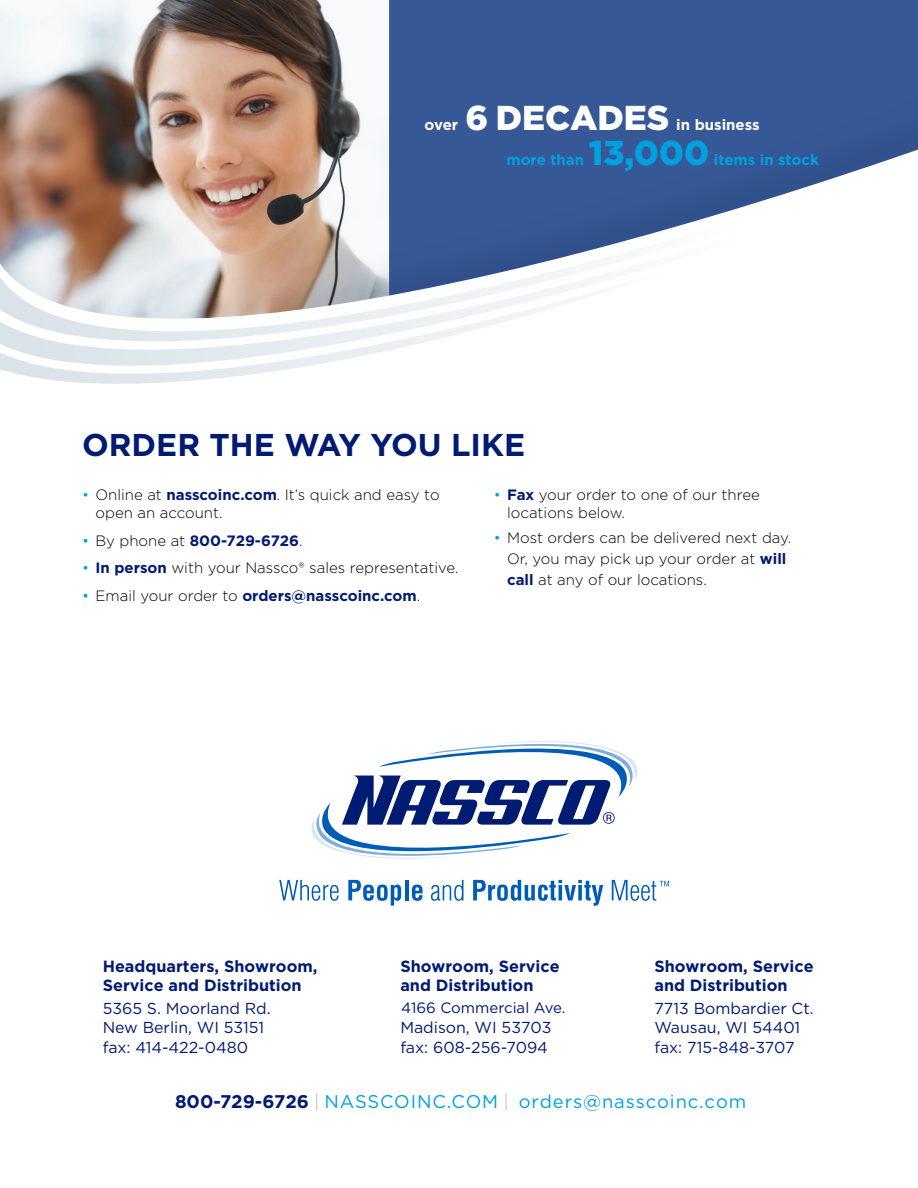
<style>
.page{position:relative;width:918px;height:1188px;background:#fff}
.page>*{position:absolute;margin:0;border:0;box-sizing:border-box;transform-origin:0 0}
.t1{font:900 34.5px "Gotham";color:#fff}
.t2{font:900 34.5px "Gotham";color:#00a0df}
.t3{font:700 31.5px "Gotham";color:#001b72}
.t4{font:18.3px "Gotham";letter-spacing:.05em;color:#00a0df}
.t5{font:700 16.2px/19.5px "Gotham";color:#001b72}
.t6{font:15.9px/19.6px "Gotham";color:#001b72}
.t7{font:300 15px/18px "Gotham";color:#000}
.t8{font:700 15px "Gotham";color:#001b72}
.t9{font:700 15px "Gotham";color:#00a0df}
.t10{font:15px "Gotham";color:#001b72}
.t11{font:700 15px "Gotham";color:#fff}
.s1{color:#00a0df}
.s2{font-weight:700;color:#001b72}
.s3{font-weight:300;color:#00a0df}
.s4{font-weight:300;color:#000}
.s5{font-weight:100;color:#52575a}
</style>
<div class="page">
<img style="left:0;top:0;width:348px;height:90px">
<div style="left:389px;top:0;width:529px;height:90px;background:#375896"></div>
<img style="left:0;top:90px;width:918px;height:40px">
<svg style="left:0;top:130px;width:918px;height:12px;fill:#375896"></svg>
<svg style="left:0;top:366px;width:305px;height:18px"></svg>
<svg style="left:0;top:142px;width:918px;height:62px"></svg>
<svg style="left:0;top:204px;width:752px;height:162px"></svg>
<svg style="left:279px;top:880px;width:60px;height:21px"></svg>
<svg style="left:348px;top:880px;width:53px;height:26px"></svg>
<hr style="left:405px;top:880px;width:3px;height:20px;background:#005cb9">
<svg style="left:412px;top:885px;width:11px;height:16px"></svg>
<svg style="left:431px;top:880px;width:33px;height:21px"></svg>
<svg style="left:473px;top:880px;width:130px;height:26px"></svg>
<svg style="left:311px;top:741px;width:327px;height:118px"></svg>
<svg style="left:612px;top:880px;width:57px;height:21px"></svg>
<p class="t11" style="left:425px;top:115px;width:35px">over</p>
<p class="t1" style="left:465px;top:94px;width:206px">6 DECADES</p>
<p class="t11" style="left:676px;top:115px;width:85px">in business</p>
<p class="t2" style="left:589px;top:129px;width:122px">13,000</p>
<p class="t9" style="left:506px;top:150px;width:79px">more than</p>
<p class="t9" style="left:714px;top:150px;width:107px">items in stock</p>
<p class="t3" style="left:82px;top:424px;width:445px">ORDER THE WAY YOU LIKE</p>
<p class="t7" style="left:96px;top:485px;width:346px;text-indent:-14px"><span class="s1">•</span> Online at <span class="s2">nasscoinc.com</span>. It’s quick and easy to open an account.</p>
<p class="t8" style="left:82px;top:530px;width:222px"><span class="s3">•</span> <span class="s4">By phone at</span> 800-729-6726<span class="s4">.</span></p>
<p class="t7" style="left:82px;top:559px;width:378px"><span class="s1">•</span> <span class="s2">In person</span> with your Nassco® sales representative.</p>
<p class="t8" style="left:82px;top:586px;width:340px"><span class="s3">•</span> <span class="s4">Email your order to</span> orders@nasscoinc.com<span class="s4">.</span></p>
<p class="t7" style="left:507px;top:485px;width:254px;text-indent:-14px"><span class="s1">•</span> <span class="s2">Fax</span> your order to one of our three locations below.</p>
<p class="t7" style="left:507px;top:526px;width:286px;line-height:21px;text-indent:-14px"><span class="s1">•</span> Most orders can be delivered next day.<br>Or, you may pick up your order at <span class="s2">will call</span> at any of our locations.</p>
<p class="t5" style="left:103px;top:956px;width:216px">Headquarters, Showroom,<br>Service and Distribution</p>
<p class="t6" style="left:103px;top:998px;width:169px">5365 S. Moorland Rd.<br>New Berlin, WI 53151 fax: 414-422-0480</p>
<p class="t5" style="left:400px;top:956px;width:161px">Showroom, Service and Distribution</p>
<p class="t6" style="left:400px;top:1017px;width:153px">Madison, WI 53703 fax: 608-256-7094</p>
<p class="t10" style="left:401px;top:998px;width:166px">4166 Commercial Ave.</p>
<p class="t5" style="left:654px;top:956px;width:161px">Showroom, Service and Distribution</p>
<p class="t6" style="left:654px;top:998px;width:161px">7713 Bombardier Ct.<br>Wausau, WI 54401 fax: 715-848-3707</p>
<p class="t4" style="left:175px;top:1090px;width:573px"><span class="s2">800-729-6726</span> <span class="s5">|</span> NASSCOINC.COM <span class="s5">|</span> orders@nasscoinc.com</p>
</div>
